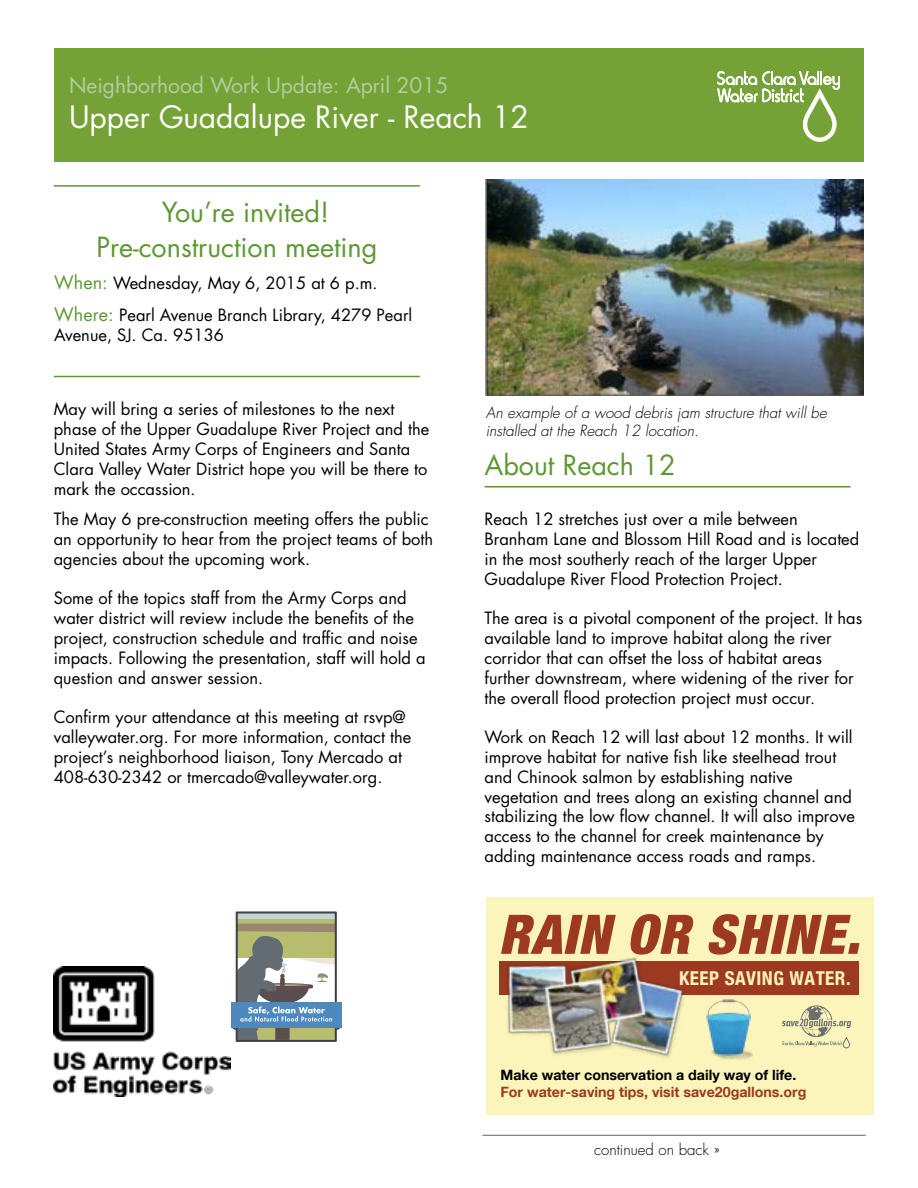
<style>
.page{position:relative;width:918px;height:1188px;background:#fff}
.page>*{position:absolute;margin:0;border:0;box-sizing:border-box;transform-origin:0 0}
.t1{font:italic 900 condensed 54.6px "Helvetica Neue LT Com";letter-spacing:.02em;color:#9c3920}
.t2{font:30px "Futura Std";color:#fff}
.t3{font:27px "Futura Std";color:#5e9732}
.t4{font:21px "Futura Std";color:#b5cd9e}
.t5{font:700 condensed 19.05px "Helvetica Neue LT Com";letter-spacing:.025em;color:#fef2b9}
.t6{font:16.5px/19.8px "Futura Std";color:#000}
.t7{font:italic 300 15px/18px "Futura Std";color:#000}
.t8{font:300 15px "Futura Std";color:#000}
.t9{font:700 14.25px "Helvetica Neue LT Com";color:#9c3920}
.t10{font:700 14.25px "Helvetica Neue LT Com";color:#000}
.s1{font-size:18px;color:#5e9732}
</style>
<div class="page">
<hr style="left:482px;top:1135px;width:384px;height:1px;background:#636466">
<img style="left:486px;top:179px;width:378px;height:216px">
<div style="left:54px;top:48px;width:810px;height:114px;background:#75a237"></div>
<svg style="left:717px;top:71px;width:123px;height:71px"></svg>
<img style="left:54px;top:966px;width:177px;height:131px">
<svg style="left:231px;top:911px;width:111px;height:131px"></svg>
<hr style="left:54px;top:185px;width:366px;height:2px;background:#5e9732">
<hr style="left:54px;top:376px;width:366px;height:1px;background:#5e9732">
<hr style="left:484px;top:486px;width:366px;height:2px;background:#5e9732">
<div style="left:486px;top:897px;width:388px;height:218px;background:#fbf5bb"></div>
<div style="left:499px;top:962px;width:360px;height:33px;background:#9c3920"></div>
<svg style="left:782px;top:1005px;width:69px;height:43px"></svg>
<img style="left:499px;top:957px;width:230px;height:103px">
<img style="left:712px;top:1052px;width:41px;height:7px">
<img style="left:706px;top:999px;width:45px;height:56px">
<p class="t4" style="left:69px;top:72px;width:381px">Neighborhood Work Update: April 2015</p>
<h2 class="t2" style="left:69px;top:98px;width:462px">Upper Guadalupe River - Reach 12</h2>
<h3 class="t3" style="left:162px;top:195px;width:169px">You’re invited!</h3>
<h3 class="t3" style="left:97px;top:230px;width:283px">Pre-construction meeting</h3>
<p class="t6" style="left:54px;top:267px;width:360px;line-height:32.4px"><span class="s1">When:</span> Wednesday, May 6, 2015 at 6 p.m.<br><span class="s1">Where:</span> Pearl Avenue Branch Library, 4279 Pearl</p>
<p class="t6" style="left:54px;top:326px;width:171px">Avenue, SJ. Ca. 95136</p>
<p class="t6" style="left:54px;top:400px;width:377px">May will bring a series of milestones to the next phase of the Upper Guadalupe River Project and the United States Army Corps of Engineers and Santa Clara Valley Water District hope you will be there to mark the occassion.</p>
<p class="t6" style="left:54px;top:509px;width:381px">The May 6 pre-construction meeting offers the public an opportunity to hear from the project teams of both agencies about the upcoming work.</p>
<p class="t6" style="left:54px;top:589px;width:373px">Some of the topics staff from the Army Corps and water district will review include the benefits of the project, construction schedule and traffic and noise impacts. Following the presentation, staff will hold a question and answer session.</p>
<p class="t6" style="left:54px;top:707px;width:359px">Confirm your attendance at this meeting at rsvp@ valleywater.org. For more information, contact the project’s neighborhood liaison, Tony Mercado at 408-630-2342 or tmercado@valleywater.org.</p>
<p class="t7" style="left:486px;top:404px;width:342px">An example of a wood debris jam structure that will be installed at the Reach 12 location.</p>
<h3 class="t3" style="left:484px;top:448px;width:193px">About Reach 12</h3>
<p class="t6" style="left:484px;top:510px;width:376px">Reach 12 stretches just over a mile between Branham Lane and Blossom Hill Road and is located in the most southerly reach of the larger Upper Guadalupe River Flood Protection Project.</p>
<p class="t6" style="left:484px;top:609px;width:379px">The area is a pivotal component of the project. It has available land to improve habitat along the river corridor that can offset the loss of habitat areas further downstream, where widening of the river for the overall flood protection project must occur.</p>
<p class="t6" style="left:484px;top:727px;width:372px">Work on Reach 12 will last about 12 months. It will improve habitat for native fish like steelhead trout and Chinook salmon by establishing native vegetation and trees along an existing channel and stabilizing the low flow channel. It will also improve access to the channel for creek maintenance by adding maintenance access roads and ramps.</p>
<h1 class="t1" style="left:499px;top:902px;width:363px">RAIN OR SHINE.</h1>
<p class="t5" style="left:679px;top:967px;width:173px">KEEP SAVING WATER.</p>
<p class="t10" style="left:500px;top:1066px;width:297px">Make water conservation a daily way of life.</p>
<p class="t9" style="left:500px;top:1083px;width:307px">For water-saving tips, visit save20gallons.org</p>
<p class="t8" style="left:594px;top:1140px;width:127px">continued on back »</p>
</div>
